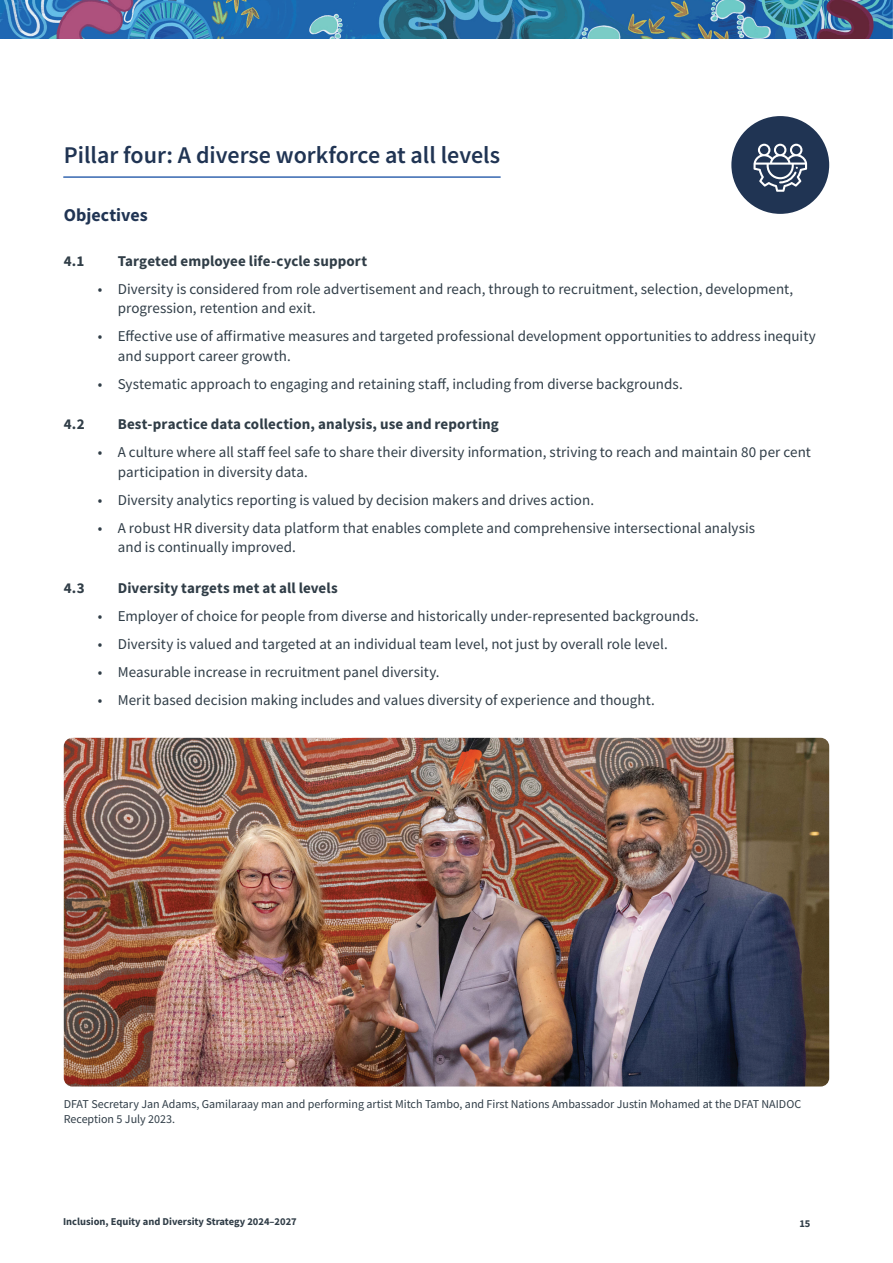
<style>
.page{position:relative;width:893px;height:1263px;background:#fff}
.page>*{position:absolute;margin:0;border:0;box-sizing:border-box;transform-origin:0 0}
.t1{font:600 24px "Source Sans Pro";color:#203453}
.t2{font:700 18px "Source Sans Pro";color:#203453}
.t3{font:15px/19.5px "Source Sans Pro";color:#303d47}
.t4{font:700 15px "Source Sans Pro";letter-spacing:.005em;color:#303d47}
.t5{font:12px/15px "Source Sans Pro";color:#303d47}
.t6{font:700 10.5px "Source Sans Pro";color:#303d47}
</style>
<div class="page">
<img style="left:0;top:0;width:893px;height:38px">
<hr style="left:64px;top:176px;width:436px;height:2px;background:#3667b0">
<img style="left:64px;top:738px;width:765px;height:348px">
<div style="left:731px;top:116px;width:98px;height:98px;background:#203453;border-radius:50%"></div>
<svg style="left:753px;top:144px;width:54px;height:48px"></svg>
<h1 class="t1" style="left:64px;top:139px;width:438px">Pillar four: A diverse workforce at all levels</h1>
<p class="t2" style="left:64px;top:202px;width:85px">Objectives</p>
<p class="t4" style="left:64px;top:250px;width:22px">4.1</p>
<p class="t4" style="left:118px;top:250px;width:251px">Targeted employee life-cycle support</p>
<p class="t3" style="left:118px;top:279px;width:677px;text-indent:-20px">• Diversity is considered from role advertisement and reach, through to recruitment, selection, development, progression, retention and exit.</p>
<p class="t3" style="left:118px;top:326px;width:700px;text-indent:-20px">• Effective use of affirmative measures and targeted professional development opportunities to address inequity and support career growth.</p>
<p class="t3" style="left:98px;top:374px;width:586px">• Systematic approach to engaging and retaining staff, including from diverse backgrounds.</p>
<p class="t4" style="left:64px;top:414px;width:22px">4.2</p>
<p class="t4" style="left:118px;top:414px;width:383px">Best-practice data collection, analysis, use and reporting</p>
<p class="t3" style="left:118px;top:443px;width:695px;text-indent:-20px">• A culture where all staff feel safe to share their diversity information, striving to reach and maintain 80 per cent participation in diversity data.</p>
<p class="t3" style="left:98px;top:490px;width:498px">• Diversity analytics reporting is valued by decision makers and drives action.</p>
<p class="t3" style="left:118px;top:518px;width:639px;text-indent:-20px">• A robust HR diversity data platform that enables complete and comprehensive intersectional analysis and is continually improved.</p>
<p class="t4" style="left:64px;top:578px;width:22px">4.3</p>
<p class="t4" style="left:118px;top:578px;width:221px">Diversity targets met at all levels</p>
<p class="t3" style="left:98px;top:606px;width:603px">• Employer of choice for people from diverse and historically under-represented backgrounds.</p>
<p class="t3" style="left:98px;top:634px;width:572px">• Diversity is valued and targeted at an individual team level, not just by overall role level.</p>
<p class="t3" style="left:98px;top:662px;width:343px">• Measurable increase in recruitment panel diversity.</p>
<p class="t3" style="left:98px;top:690px;width:558px">• Merit based decision making includes and values diversity of experience and thought.</p>
<p class="t5" style="left:64px;top:1096px;width:739px">DFAT Secretary Jan Adams, Gamilaraay man and performing artist Mitch Tambo, and First Nations Ambassador Justin Mohamed at the DFAT NAIDOC<br>Reception 5 July 2023.</p>
<p class="t6" style="left:63px;top:1215px;width:235px">Inclusion, Equity and Diversity Strategy 2024–2027</p>
<p class="t6" style="left:799px;top:1216px;width:13px">15</p>
</div>
